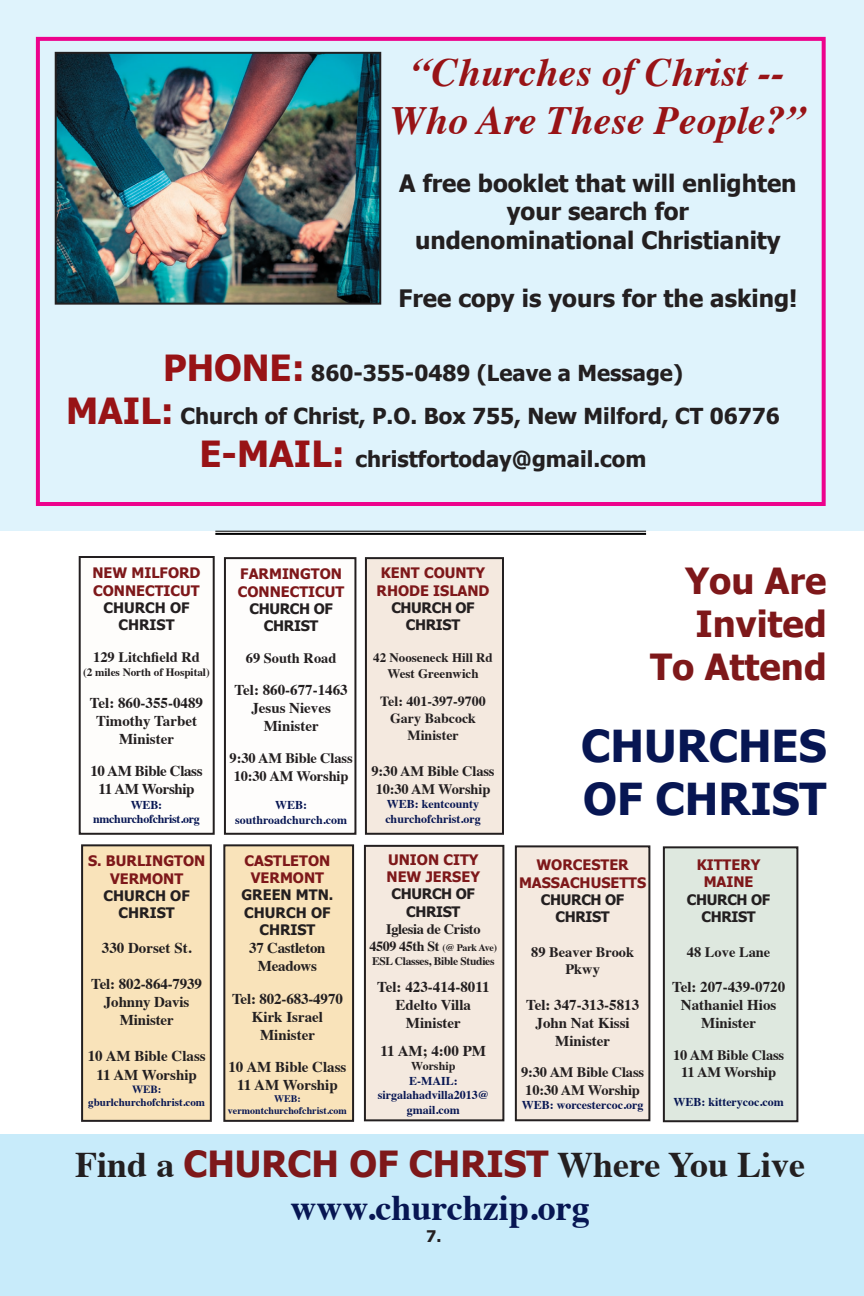
<style>
.page{position:relative;width:864px;height:1296px;background:#fff}
.page>*{position:absolute;margin:0;border:0;box-sizing:border-box;transform-origin:0 0}
.t1{font:700 44px/52.8px "Tahoma";color:#071653}
.t2{font:italic 700 40px/48px "Times";color:#981316;text-align:center}
.t3{font:700 36px/43.2px "Times";color:#231f20;text-align:center}
.t4{font:700 36px/43.2px "Tahoma";color:#7e181a;text-align:right}
.t5{font:700 24px/28.8px "Tahoma";color:#231f20;text-align:center}
.t6{font:700 22px/43.2px "Tahoma";color:#231f20;text-align:center}
.t7{font:700 16px "Tahoma";color:#231f20}
.t8{font:700 15px/18px "Times";color:#231f20;text-align:center}
.t9{font:700 15px/18px "Times";letter-spacing:-.025em;color:#231f20;text-align:center}
.t10{font:700 15px/18px "Times";letter-spacing:-.02em;color:#231f20;text-align:center}
.t11{font:700 14.4px/17.4px "Times";letter-spacing:-.01em;color:#231f20}
.t12{font:700 14.4px/17.4px "Tahoma";color:#7e181a;text-align:center}
.t13{font:700 14.4px/17.4px "Tahoma";letter-spacing:-.025em;color:#231f20;text-align:center}
.t14{font:700 14.4px/17.4px "Tahoma";color:#231f20;text-align:center}
.t15{font:700 14px/16.8px "Times";color:#231f20;text-align:center}
.t16{font:700 14px "Times";letter-spacing:-.025em;color:#231f20}
.t17{font:700 13px/15.6px "Times";color:#231f20;text-align:center}
.t18{font:700 12px/14.4px "Times";color:#071653;text-align:center}
.t19{font:700 12px/14.4px "Times";letter-spacing:-.025em;color:#071653;text-align:center}
.t20{font:700 12px "Times";color:#231f20}
.t21{font:700 11.6px "Times";letter-spacing:-.025em;color:#231f20}
.t22{font:700 11.2px "Times";letter-spacing:-.005em;color:#231f20}
.t23{font:700 11px/13.2px "Times";color:#071653;text-align:center}
.t24{font:700 10px/12px "Times";color:#071653;text-align:center}
.s1{font-size:36px;color:#981316}
.s2{font-size:10px}
.s3{font-family:"Tahoma";color:#7e181a}
.s4{color:#071653}
</style>
<div class="page">
<div style="left:0;top:1134px;width:864px;height:162px;background:#c8ebfa"></div>
<div style="left:0;top:0;width:864px;height:531px;background:#dff3fc"></div>
<div style="left:366px;top:558px;width:137px;height:276px;background:#f4e9df"></div>
<div style="left:365px;top:557px;width:139px;height:278px;border:2px solid #231f20"></div>
<div style="left:224px;top:845px;width:129px;height:276px;background:#f9e3ba"></div>
<div style="left:223px;top:844px;width:131px;height:278px;border:2px solid #231f20"></div>
<div style="left:224px;top:557px;width:132px;height:278px;border:2px solid #231f20"></div>
<div style="left:82px;top:845px;width:129px;height:276px;background:#f9e3ba"></div>
<div style="left:81px;top:844px;width:131px;height:278px;border:2px solid #231f20"></div>
<div style="left:80px;top:557px;width:134px;height:277px;background:#fefdfb"></div>
<div style="left:79px;top:556px;width:136px;height:279px;border:2px solid #231f20"></div>
<div style="left:365px;top:846px;width:138px;height:274px;background:#f4e9df"></div>
<div style="left:364px;top:845px;width:140px;height:276px;border:2px solid #231f20"></div>
<div style="left:516px;top:846px;width:133px;height:274px;background:#f4e9df"></div>
<div style="left:515px;top:845px;width:135px;height:276px;border:2px solid #231f20"></div>
<hr style="left:215px;top:531px;width:431px;height:1px;background:#000">
<hr style="left:215px;top:533px;width:431px;height:2px;background:#000">
<div style="left:664px;top:847px;width:133px;height:274px;background:#dee8df"></div>
<div style="left:663px;top:846px;width:135px;height:276px;border:2px solid #231f20"></div>
<img style="left:58px;top:55px;width:320px;height:247px">
<div style="left:55px;top:52px;width:326px;height:253px;border:2px solid #231f20"></div>
<div style="left:36px;top:37px;width:790px;height:469px;border:4px solid #ed028c"></div>
<h2 class="t2" style="left:390px;top:45px;width:417px">“Churches of Christ --<br>Who Are These People?”</h2>
<h3 class="t5" style="left:399px;top:167px;width:399px">A free booklet that will enlighten your search for undenominational Christianity</h3>
<h3 class="t5" style="left:398px;top:282px;width:400px">Free copy is yours for the asking!</h3>
<h3 class="t6" style="left:66px;top:350px;width:715px"><span class="s1">PHONE:</span> 860-355-0489 (Leave a Message)<br><span class="s1">MAIL:</span> Church of Christ, P.O. Box 755, New Milford, CT 06776<br><span class="s1">E-MAIL:</span> christfortoday@gmail.com</h3>
<p class="t12" style="left:92px;top:564px;width:110px;text-align:left">NEW MILFORD<br>CONNECTICUT</p>
<p class="t14" style="left:103px;top:598px;width:88px">CHURCH OF<br>CHRIST</p>
<p class="t11" style="left:93px;top:647px;width:108px">129 Litchfield Rd</p>
<p class="t22" style="left:83px;top:661px;width:128px">(2 miles North of Hospital)</p>
<p class="t8" style="left:90px;top:692px;width:115px">Tel: 860-355-0489<br>Timothy Tarbet<br>Minister</p>
<p class="t9" style="left:90px;top:761px;width:114px">10 AM Bible Class<br>11 AM Worship</p>
<p class="t19" style="left:93px;top:796px;width:108px">WEB: nmchurchofchrist.org</p>
<p class="t12" style="left:88px;top:852px;width:119px">S. BURLINGTON<br>VERMONT</p>
<p class="t14" style="left:104px;top:886px;width:88px">CHURCH OF<br>CHRIST</p>
<p class="t8" style="left:102px;top:937px;width:91px">330 Dorset St.</p>
<p class="t8" style="left:91px;top:973px;width:112px">Tel: 802-864-7939<br>Johnny Davis<br>Minister</p>
<p class="t8" style="left:88px;top:1044px;width:119px;line-height:19.2px">10 AM Bible Class<br>11 AM Worship</p>
<p class="t23" style="left:88px;top:1082px;width:118px">WEB: gburlchurchofchrist.com</p>
<p class="t12" style="left:238px;top:565px;width:108px;text-align:left">FARMINGTON<br>CONNECTICUT</p>
<p class="t13" style="left:249px;top:599px;width:85px">CHURCH OF<br>CHRIST</p>
<p class="t11" style="left:246px;top:648px;width:92px">69 South Road</p>
<p class="t8" style="left:235px;top:680px;width:115px">Tel: 860-677-1463<br>Jesus Nieves<br>Minister</p>
<p class="t11" style="left:230px;top:748px;width:125px">9:30 AM Bible Class<br>10:30 AM Worship</p>
<p class="t18" style="left:235px;top:797px;width:113px">WEB: southroadchurch.com</p>
<p class="t12" style="left:245px;top:851px;width:87px">CASTLETON<br>VERMONT</p>
<p class="t14" style="left:242px;top:886px;width:93px">GREEN MTN.<br>CHURCH OF<br>CHRIST</p>
<p class="t10" style="left:249px;top:938px;width:78px">37 Castleton<br>Meadows</p>
<p class="t8" style="left:232px;top:988px;width:112px">Tel: 802-683-4970<br>Kirk Israel<br>Minister</p>
<p class="t8" style="left:228px;top:1056px;width:119px">10 AM Bible Class<br>11 AM Worship</p>
<p class="t24" style="left:228px;top:1092px;width:120px">WEB: vermontchurchofchrist.com</p>
<p class="t12" style="left:377px;top:564px;width:115px">KENT COUNTY<br>RHODE ISLAND</p>
<p class="t13" style="left:391px;top:598px;width:85px">CHURCH OF<br>CHRIST</p>
<p class="t17" style="left:373px;top:648px;width:121px">42 Nooseneck Hill Rd<br>West Greenwich</p>
<p class="t15" style="left:380px;top:692px;width:107px">Tel: 401-397-9700<br>Gary Babcock<br>Minister</p>
<p class="t11" style="left:372px;top:761px;width:125px">9:30 AM Bible Class<br>10:30 AM Worship</p>
<p class="t18" style="left:385px;top:796px;width:97px;text-align:left">WEB: kentcounty churchofchrist.org</p>
<p class="t12" style="left:387px;top:850px;width:95px;text-align:left">UNION CITY<br>NEW JERSEY</p>
<p class="t13" style="left:392px;top:885px;width:85px">CHURCH OF<br>CHRIST</p>
<p class="t11" style="left:386px;top:919px;width:96px">Iglesia de Cristo</p>
<p class="t16" style="left:370px;top:933px;width:129px">4509 45th St <span class="s2">(@ Park Ave)</span></p>
<p class="t21" style="left:372px;top:950px;width:124px">ESL Classes, Bible Studies</p>
<p class="t8" style="left:377px;top:977px;width:114px">Tel: 423-414-8011<br>Edelto Villa<br>Minister</p>
<p class="t8" style="left:381px;top:1040px;width:107px">11 AM; 4:00 PM</p>
<p class="t20" style="left:411px;top:1055px;width:46px">Worship</p>
<p class="t18" style="left:378px;top:1072px;width:113px">E-MAIL: sirgalahadvilla2013@ gmail.com</p>
<h3 class="t4" style="left:650px;top:557px;width:178px">You Are<br>Invited<br>To Attend</h3>
<h1 class="t1" style="left:581px;top:717px;width:247px">CHURCHES<br>OF CHRIST</h1>
<p class="t12" style="left:519px;top:856px;width:129px">WORCESTER<br>MASSACHUSETTS</p>
<p class="t13" style="left:541px;top:890px;width:85px">CHURCH OF<br>CHRIST</p>
<p class="t11" style="left:531px;top:942px;width:104px;text-align:center">89 Beaver Brook<br>Pkwy</p>
<p class="t8" style="left:526px;top:994px;width:115px">Tel: 347-313-5813<br>John Nat Kissi<br>Minister</p>
<p class="t11" style="left:521px;top:1062px;width:125px">9:30 AM Bible Class<br>10:30 AM Worship</p>
<p class="t18" style="left:522px;top:1097px;width:123px">WEB: worcestercoc.org</p>
<p class="t12" style="left:697px;top:855px;width:65px">KITTERY<br>MAINE</p>
<p class="t13" style="left:687px;top:890px;width:85px">CHURCH OF<br>CHRIST</p>
<p class="t11" style="left:687px;top:941px;width:85px">48 Love Lane</p>
<p class="t8" style="left:672px;top:976px;width:115px">Tel: 207-439-0720<br>Nathaniel Hios<br>Minister</p>
<p class="t11" style="left:673px;top:1045px;width:113px;text-align:center">10 AM Bible Class<br>11 AM Worship</p>
<p class="t18" style="left:673px;top:1093px;width:112px">WEB: kitterycoc.com</p>
<h3 class="t3" style="left:75px;top:1139px;width:731px">Find a <span class="s3">CHURCH OF CHRIST</span> Where You Live <span class="s4">www.churchzip.org</span></h3>
<p class="t7" style="left:426px;top:1225px;width:17px">7.</p>
</div>
